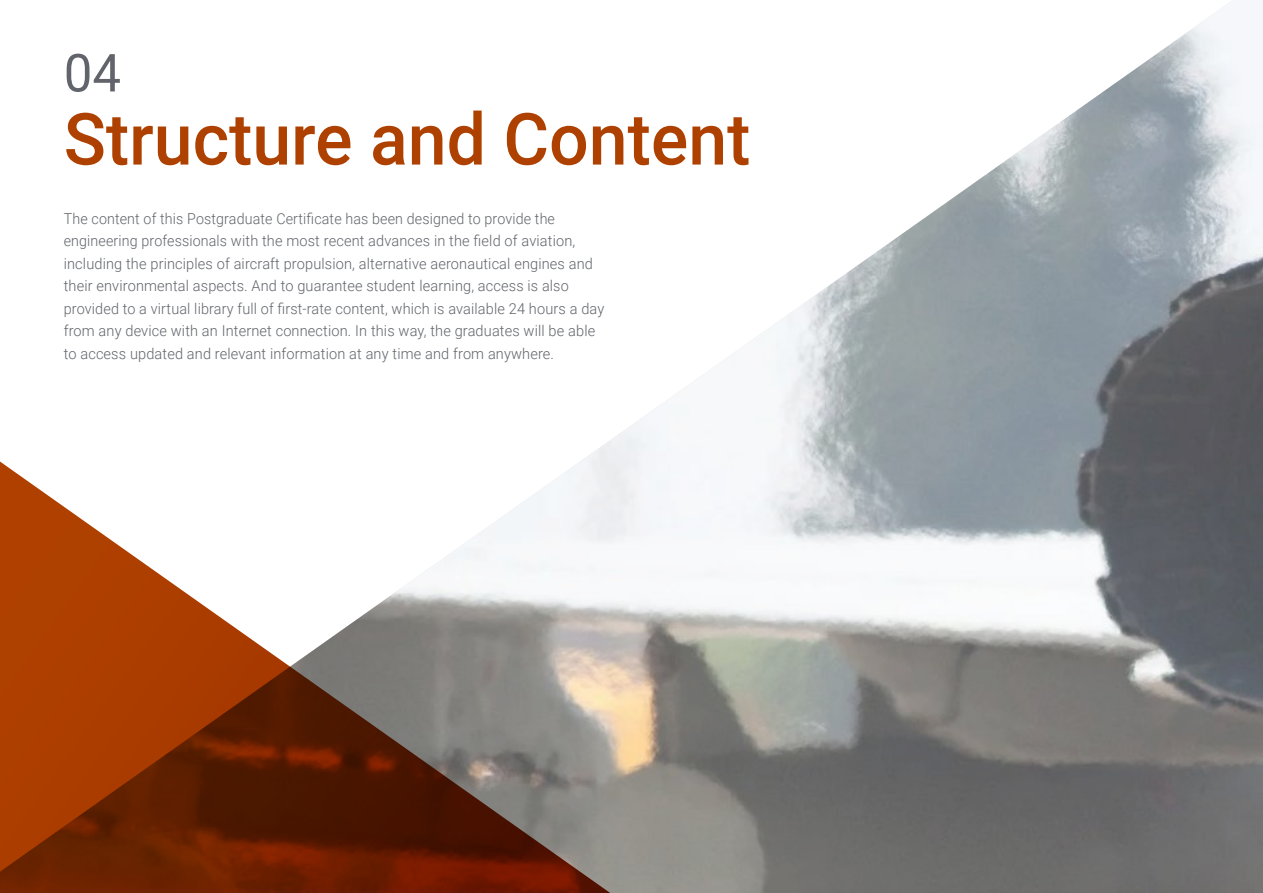
<style>
.page{position:relative;width:1263px;height:893px;background:#fff}
.page>*{position:absolute;margin:0;border:0;box-sizing:border-box;transform-origin:0 0}
.t1{font:500 72px "Roboto";color:#ae4000}
.t2{font:52.5px "Roboto";color:#61646a}
.t3{font:300 15px/22.5px "Roboto";letter-spacing:.01em;color:#61646a;scale:.95 1}
</style>
<div class="page">
<img style="left:602px;top:0;width:661px;height:893px">
<svg style="left:0;top:446px;width:640px;height:447px"></svg>
<h2 class="t2" style="left:64px;top:36px;width:59px">04</h2>
<h1 class="t1" style="left:64px;top:89px;width:688px">Structure and Content</h1>
<p class="t3" style="left:64px;top:207px;width:570px">The content of this Postgraduate Certificate has been designed to provide the engineering professionals with the most recent advances in the field of aviation, including the principles of aircraft propulsion, alternative aeronautical engines and their environmental aspects. And to guarantee student learning, access is also provided to a virtual library full of first-rate content, which is available 24 hours a day from any device with an Internet connection. In this way, the graduates will be able to access updated and relevant information at any time and from anywhere.</p>
</div>
